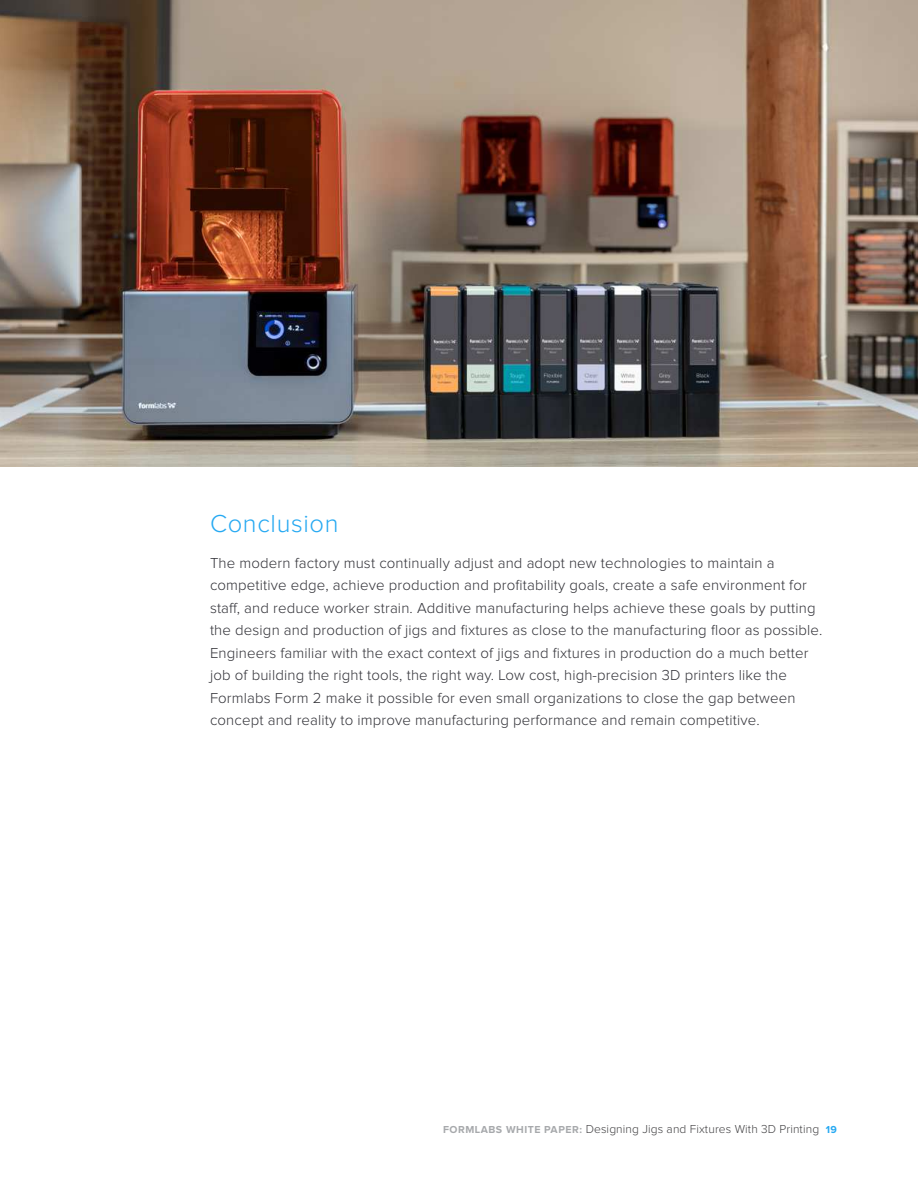
<style>
.page{position:relative;width:918px;height:1188px;background:#fff}
.page>*{position:absolute;margin:0;border:0;box-sizing:border-box;transform-origin:0 0}
.t1{font:300 25.5px "Proxima Nova";letter-spacing:.025em;color:#26a9f2}
.t2{font:300 15px/22.5px "Proxima Nova";letter-spacing:.01em;color:#323238}
.t3{font:300 12px "Proxima Nova";letter-spacing:.01em;color:#414042}
.s1{font-weight:700;font-size:10.5px;color:#a7a9ac}
.s2{font-weight:700;font-size:10.5px;color:#26a9f2}
</style>
<div class="page">
<img style="left:0;top:0;width:918px;height:467px">
<h1 class="t1" style="left:210px;top:512px;width:130px">Conclusion</h1>
<p class="t2" style="left:210px;top:552px;width:611px">The modern factory must continually adjust and adopt new technologies to maintain a competitive edge, achieve production and profitability goals, create a safe environment for staff, and reduce worker strain Additive manufacturing helps achieve these goals by putting the design and production of jigs and fixtures as close to the manufacturing floor as possible Engineers familiar with the exact context of jigs and fixtures in production do a much better job of building the right tools, the right way Low cost, high-precision 3D printers like the Formlabs Form 2 make it possible for even small organizations to close the gap between concept and reality to improve manufacturing performance and remain competitive</p>
<p class="t3" style="left:443px;top:1124px;width:395px"><span class="s1">FORMLABS WHITE PAPER:</span> Designing Jigs and Fixtures With 3D Printing <span class="s2">19</span></p>
</div>
